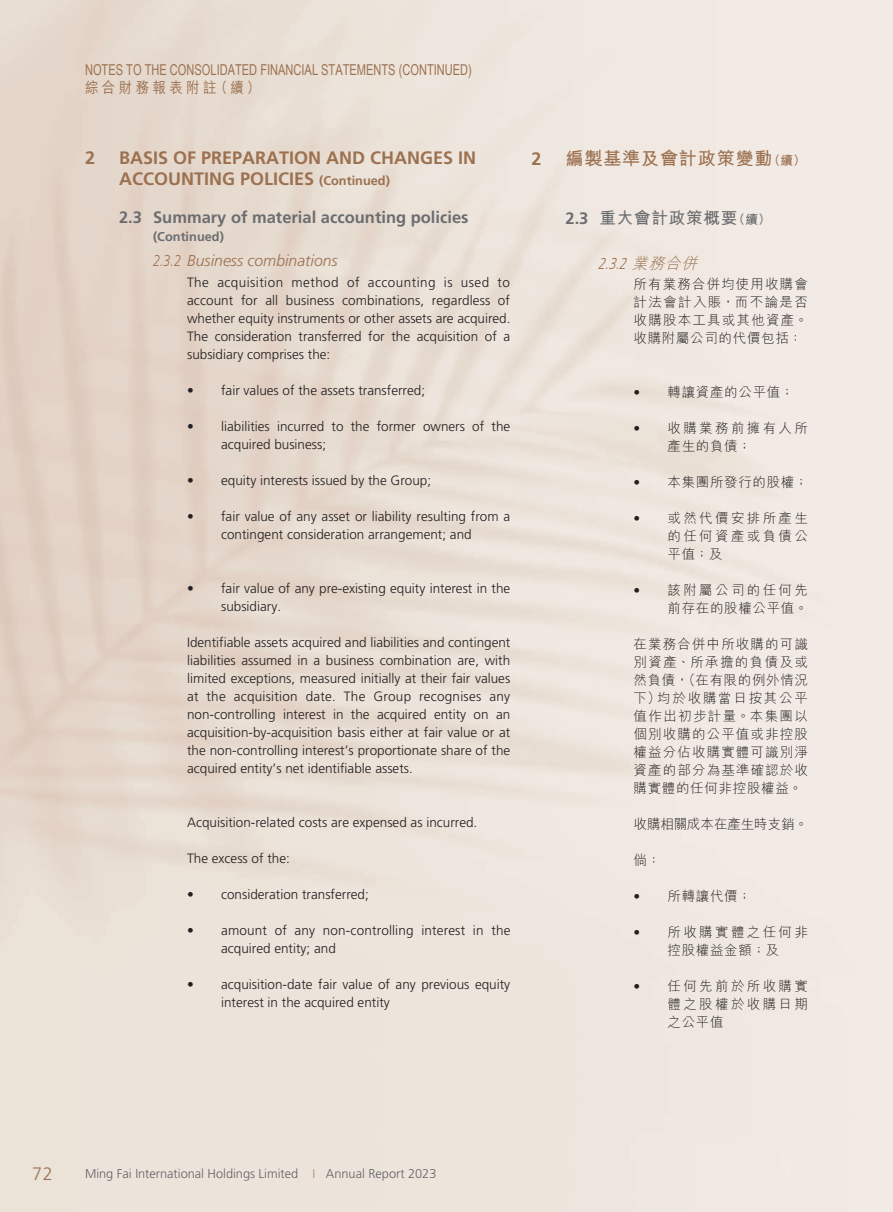
<style>
.page{position:relative;width:893px;height:1212px;background:#fff}
.page>*{position:absolute;margin:0;border:0;box-sizing:border-box;transform-origin:0 0}
.t1{font:700 18px/21px "Frutiger LT Std";color:#9c7150}
.t2{font:700 18px "M Hei HK";letter-spacing:.05em;color:#9c7150}
.t3{font:300 18px "Frutiger LT Std";color:#9c7150}
.t4{font:700 16.5px "Frutiger LT Std";color:#6c6d70}
.t5{font:700 16.5px "M Hei HK";letter-spacing:.05em;color:#6c6d70}
.t6{font:italic 300 15.75px "Frutiger LT Std";color:#9c7150;scale:.8 1}
.t7{font:italic 300 15.75px "Frutiger LT Std";color:#9c7150;scale:.8 1}
.t8{font:15px "Arial Narrow";color:#9c7150;scale:.9 1}
.t9{font:500 15px "M Hei HK";letter-spacing:.25em;color:#9c7150;scale:.9 1}
.t10{font:300 13.5px/18px "Frutiger LT Std";color:#231f20}
.t11{font:300 13.5px/18px "M Hei HK";letter-spacing:.085em;color:#231f20;text-align:justify}
.t12{font:300 13.5px/18px "M Hei HK";letter-spacing:.175em;color:#231f20}
.t13{font:300 13.5px "M Hei HK";letter-spacing:.05em;color:#231f20}
.t14{font:300 13.5px/18px "M Hei HK";letter-spacing:.11em;color:#231f20;text-align:right}
.t15{font:300 13.5px "M Hei HK";letter-spacing:-.005em;color:#231f20}
.t16{font:300 12.75px "Frutiger LT Std";color:#636366}
.t17{font:700 12.75px "Frutiger LT Std";color:#6c6d70}
.s1{font-size:12.75px}
.s2{font-family:"Frutiger LT Std"}
.s3{font-family:"M Hei HK"}
.s4{color:#b18c70}
</style>
<div class="page">
<p class="t8" style="left:85px;top:58px;width:431px">NOTES TO THE CONSOLIDATED FINANCIAL STATEMENTS (CONTINUED)</p>
<p class="t9" style="left:85px;top:77px;width:196px">綜合財務報表附註（續）</p>
<h1 class="t1" style="left:85px;top:147px;width:12px">2</h1>
<h1 class="t1" style="left:119px;top:147px;width:359px">BASIS OF PREPARATION AND CHANGES IN<br>ACCOUNTING POLICIES <span class="s1">(Continued)</span></h1>
<p class="t4" style="left:119px;top:207px;width:351px">2.3 Summary of material accounting policies</p>
<p class="t17" style="left:153px;top:229px;width:72px">(Continued)</p>
<p class="t6" style="left:153px;top:252px;width:232px">2.3.2 Business combinations</p>
<p class="t10" style="left:187px;top:273px;width:325px;text-align:justify">The acquisition method of accounting is used to account for all business combinations, regardless of whether equity instruments or other assets are acquired.<br>The consideration transferred for the acquisition of a subsidiary comprises the:</p>
<p class="t10" style="left:187px;top:381px;width:240px">• fair values of the assets transferred;</p>
<p class="t10" style="left:221px;top:417px;width:291px;text-indent:-34px">• liabilities incurred to the former owners of the acquired business;</p>
<p class="t10" style="left:187px;top:471px;width:246px">• equity interests issued by the Group;</p>
<p class="t10" style="left:187px;top:507px;width:325px;text-align:center">• fair value of any asset or liability resulting from a contingent consideration arrangement; and</p>
<p class="t10" style="left:221px;top:579px;width:291px;text-indent:-34px">• fair value of any pre-existing equity interest in the subsidiary.</p>
<p class="t10" style="left:187px;top:633px;width:325px;text-align:justify">Identifiable assets acquired and liabilities and contingent liabilities assumed in a business combination are, with limited exceptions, measured initially at their fair values at the acquisition date. The Group recognises any non-controlling interest in the acquired entity on an acquisition-by-acquisition basis either at fair value or at the non-controlling interest’s proportionate share of the acquired entity’s net identifiable assets.</p>
<p class="t10" style="left:187px;top:813px;width:292px">Acquisition-related costs are expensed as incurred.</p>
<p class="t10" style="left:187px;top:849px;width:104px">The excess of the:</p>
<p class="t10" style="left:187px;top:885px;width:183px">• consideration transferred;</p>
<p class="t10" style="left:221px;top:921px;width:291px;text-indent:-34px">• amount of any non-controlling interest in the acquired entity; and</p>
<p class="t10" style="left:221px;top:975px;width:291px;text-indent:-34px">• acquisition-date fair value of any previous equity interest in the acquired entity</p>
<h1 class="t1" style="left:531px;top:148px;width:12px">2</h1>
<h1 class="t2" style="left:566px;top:145px;width:242px">編製基準及會計政策變動<span class="s1">（續）</span></h1>
<p class="t5" style="left:566px;top:206px;width:207px"><span class="s2">2.3</span> 重大會計政策概要<span class="s1">（續）</span></p>
<p class="t7" style="left:598px;top:255px;width:133px">2.3.2 <span class="s3">業務合併</span></p>
<p class="t11" style="left:634px;top:275px;width:176px">所有業務合併均使用收購會計法會計入賬，而不論是否收購股本工具或其他資產。收購附屬公司的代價包括：</p>
<p class="t13" style="left:634px;top:383px;width:162px"><span class="s2">•</span> 轉讓資產的公平值；</p>
<p class="t12" style="left:668px;top:419px;width:142px;text-indent:-34px"><span class="s2">•</span> 收購業務前擁有人所產生的負債；</p>
<p class="t13" style="left:634px;top:473px;width:176px"><span class="s2">•</span> 本集團所發行的股權；</p>
<p class="t11" style="left:668px;top:509px;width:142px;text-indent:-34px"><span class="s2">•</span> 或然代價安排所產生的任何資產或負債公平值；及</p>
<p class="t14" style="left:634px;top:581px;width:176px"><span class="s2">•</span> 該附屬公司的任何先前存在的股權公平值。</p>
<p class="t11" style="left:634px;top:635px;width:176px">在業務合併中所收購的可識別資產、所承擔的負債及或然負債，（在有限的例外情況下）均於收購當日按其公平值作出初步計量。本集團以個別收購的公平值或非控股權益分佔收購實體可識別淨資產的部分為基準確認於收購實體的任何非控股權益。</p>
<p class="t15" style="left:634px;top:815px;width:176px">收購相關成本在產生時支銷。</p>
<p class="t11" style="left:634px;top:851px;width:28px">倘：</p>
<p class="t11" style="left:634px;top:887px;width:119px"><span class="s2">•</span> 所轉讓代價；</p>
<p class="t12" style="left:634px;top:923px;width:176px;text-align:center"><span class="s2">•</span> 所收購實體之任何非控股權益金額；及</p>
<p class="t11" style="left:668px;top:977px;width:142px;text-indent:-34px"><span class="s2">•</span> 任何先前於所收購實體之股權於收購日期之公平值</p>
<h1 class="t3" style="left:32px;top:1164px;width:22px">72</h1>
<p class="t16" style="left:85px;top:1166px;width:353px">Ming Fai International Holdings Limited <span class="s4">I</span> Annual Report 2023</p>
</div>
